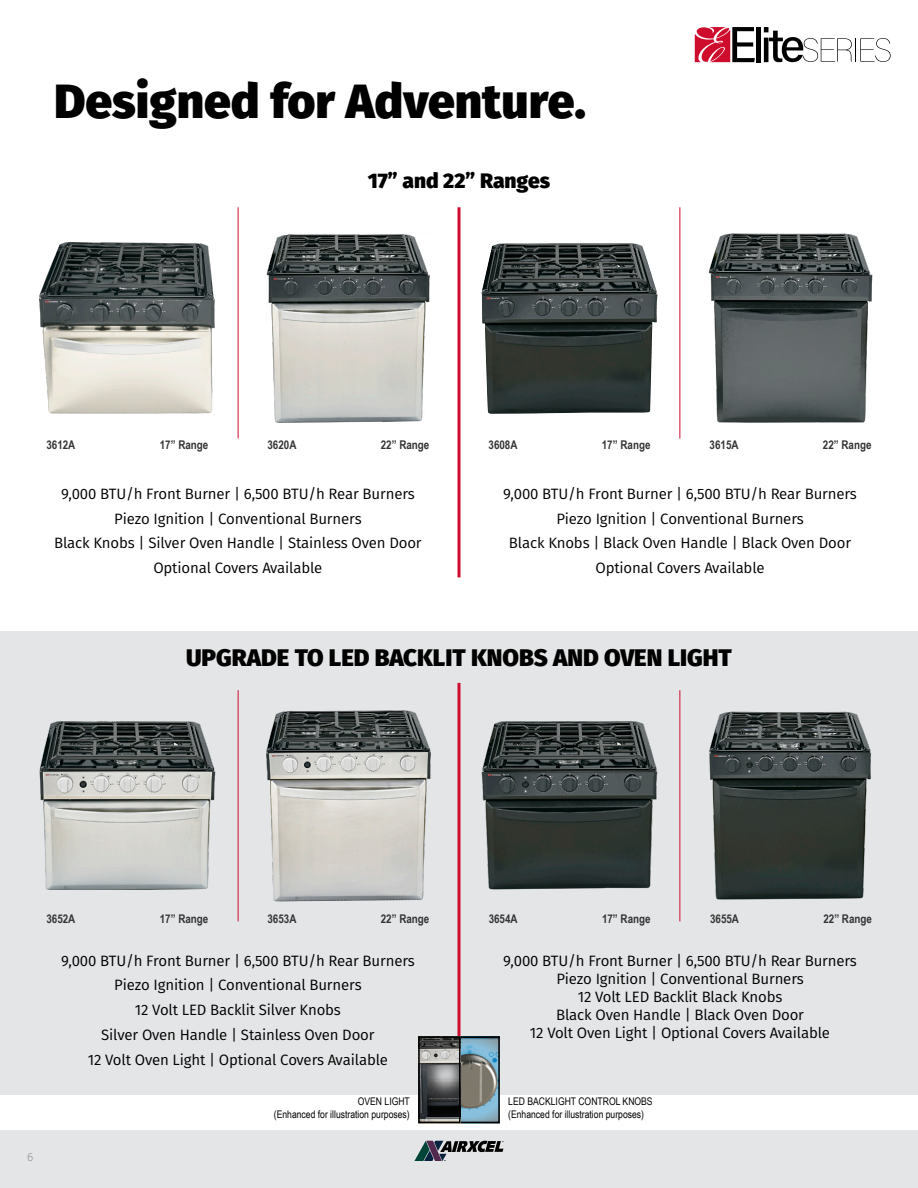
<style>
.page{position:relative;width:918px;height:1188px;background:#fff}
.page>*{position:absolute;margin:0;border:0;box-sizing:border-box;transform-origin:0 0}
.t1{font:800 48px "Fira Sans";color:#000}
.t2{font:800 24px "Fira Sans";color:#000}
.t3{font:800 21px "Fira Sans";color:#000}
.t4{font:15px "Fira Sans";letter-spacing:-.01em;color:#000}
.t5{font:700 12px "Arial Narrow";color:#353434}
.t6{font:200 12px "Fira Sans";color:#676463}
.t7{font:10.5px "Arial Narrow";color:#000}
</style>
<div class="page">
<div style="left:0;top:1130px;width:918px;height:58px;background:#e3e5e6"></div>
<div style="left:0;top:631px;width:918px;height:464px;background:#e3e5e6"></div>
<img style="left:40px;top:722px;width:175px;height:168px">
<img style="left:266px;top:711px;width:165px;height:190px">
<img style="left:482px;top:721px;width:175px;height:169px">
<img style="left:710px;top:711px;width:162px;height:189px">
<img style="left:709px;top:233px;width:164px;height:190px">
<img style="left:266px;top:234px;width:164px;height:189px">
<img style="left:482px;top:243px;width:148px;height:156px">
<img style="left:40px;top:242px;width:175px;height:172px">
<hr style="left:458px;top:207px;width:2px;height:370px;background:#ce0d2c">
<hr style="left:238px;top:207px;width:1px;height:232px;background:#ce0d2c">
<hr style="left:680px;top:207px;width:1px;height:232px;background:#ce0d2c">
<svg style="left:695px;top:27px;width:60px;height:35px"></svg>
<div style="left:756px;top:27px;width:5px;height:35px;background:#000"></div>
<svg style="left:764px;top:27px;width:127px;height:35px"></svg>
<hr style="left:458px;top:683px;width:2px;height:360px;background:#ce0d2c">
<hr style="left:238px;top:690px;width:1px;height:231px;background:#ce0d2c">
<hr style="left:680px;top:690px;width:1px;height:231px;background:#ce0d2c">
<img style="left:462px;top:1039px;width:35px;height:81px">
<div style="left:459px;top:1036px;width:41px;height:87px;border:2px solid #000"></div>
<img style="left:421px;top:1039px;width:37px;height:81px">
<div style="left:418px;top:1036px;width:43px;height:87px;border:2px solid #000"></div>
<svg style="left:414px;top:1141px;width:90px;height:20px"></svg>
<p class="t1" style="left:54px;top:67px;width:534px">Designed for Adventure.</p>
<p class="t3" style="left:368px;top:166px;width:184px">17” and 22” Ranges</p>
<p class="t5" style="left:46px;top:436px;width:30px">3612A</p>
<p class="t5" style="left:160px;top:436px;width:50px">17” Range</p>
<p class="t5" style="left:267px;top:436px;width:30px">3620A</p>
<p class="t5" style="left:381px;top:436px;width:50px">22” Range</p>
<p class="t5" style="left:489px;top:436px;width:30px">3608A</p>
<p class="t5" style="left:602px;top:436px;width:50px">17” Range</p>
<p class="t5" style="left:710px;top:436px;width:30px">3615A</p>
<p class="t5" style="left:823px;top:436px;width:50px">22” Range</p>
<p class="t4" style="left:61px;top:483px;width:355px">9,000 BTU/h Front Burner | 6,500 BTU/h Rear Burners</p>
<p class="t4" style="left:114px;top:508px;width:249px">Piezo Ignition | Conventional Burners</p>
<p class="t4" style="left:54px;top:533px;width:369px">Black Knobs | Silver Oven Handle | Stainless Oven Door</p>
<p class="t4" style="left:153px;top:557px;width:171px">Optional Covers Available</p>
<p class="t4" style="left:503px;top:483px;width:355px">9,000 BTU/h Front Burner | 6,500 BTU/h Rear Burners</p>
<p class="t4" style="left:556px;top:508px;width:249px">Piezo Ignition | Conventional Burners</p>
<p class="t4" style="left:509px;top:533px;width:344px">Black Knobs | Black Oven Handle | Black Oven Door</p>
<p class="t4" style="left:595px;top:557px;width:171px">Optional Covers Available</p>
<p class="t2" style="left:186px;top:640px;width:547px">UPGRADE TO LED BACKLIT KNOBS AND OVEN LIGHT</p>
<p class="t6" style="left:27px;top:1148px;width:8px">6</p>
<p class="t5" style="left:46px;top:910px;width:30px">3652A</p>
<p class="t5" style="left:160px;top:910px;width:50px">17” Range</p>
<p class="t5" style="left:267px;top:910px;width:30px">3653A</p>
<p class="t5" style="left:381px;top:910px;width:50px">22” Range</p>
<p class="t5" style="left:489px;top:910px;width:30px">3654A</p>
<p class="t5" style="left:602px;top:910px;width:50px">17” Range</p>
<p class="t5" style="left:710px;top:910px;width:30px">3655A</p>
<p class="t5" style="left:823px;top:910px;width:50px">22” Range</p>
<p class="t4" style="left:61px;top:950px;width:355px">9,000 BTU/h Front Burner | 6,500 BTU/h Rear Burners</p>
<p class="t4" style="left:114px;top:975px;width:249px">Piezo Ignition | Conventional Burners</p>
<p class="t4" style="left:135px;top:999px;width:207px">12 Volt LED Backlit Silver Knobs</p>
<p class="t4" style="left:101px;top:1024px;width:275px">Silver Oven Handle | Stainless Oven Door</p>
<p class="t4" style="left:88px;top:1049px;width:302px">12 Volt Oven Light | Optional Covers Available</p>
<p class="t7" style="left:358px;top:1094px;width:54px">OVEN LIGHT</p>
<p class="t7" style="left:274px;top:1106px;width:137px">(Enhanced for illustration purposes)</p>
<p class="t4" style="left:503px;top:950px;width:355px">9,000 BTU/h Front Burner | 6,500 BTU/h Rear Burners</p>
<p class="t4" style="left:556px;top:968px;width:249px">Piezo Ignition | Conventional Burners</p>
<p class="t4" style="left:578px;top:986px;width:206px">12 Volt LED Backlit Black Knobs</p>
<p class="t4" style="left:556px;top:1004px;width:249px">Black Oven Handle | Black Oven Door</p>
<p class="t4" style="left:530px;top:1022px;width:302px">12 Volt Oven Light | Optional Covers Available</p>
<p class="t7" style="left:508px;top:1094px;width:146px">LED BACKLIGHT CONTROL KNOBS</p>
<p class="t7" style="left:508px;top:1106px;width:137px">(Enhanced for illustration purposes)</p>
</div>
